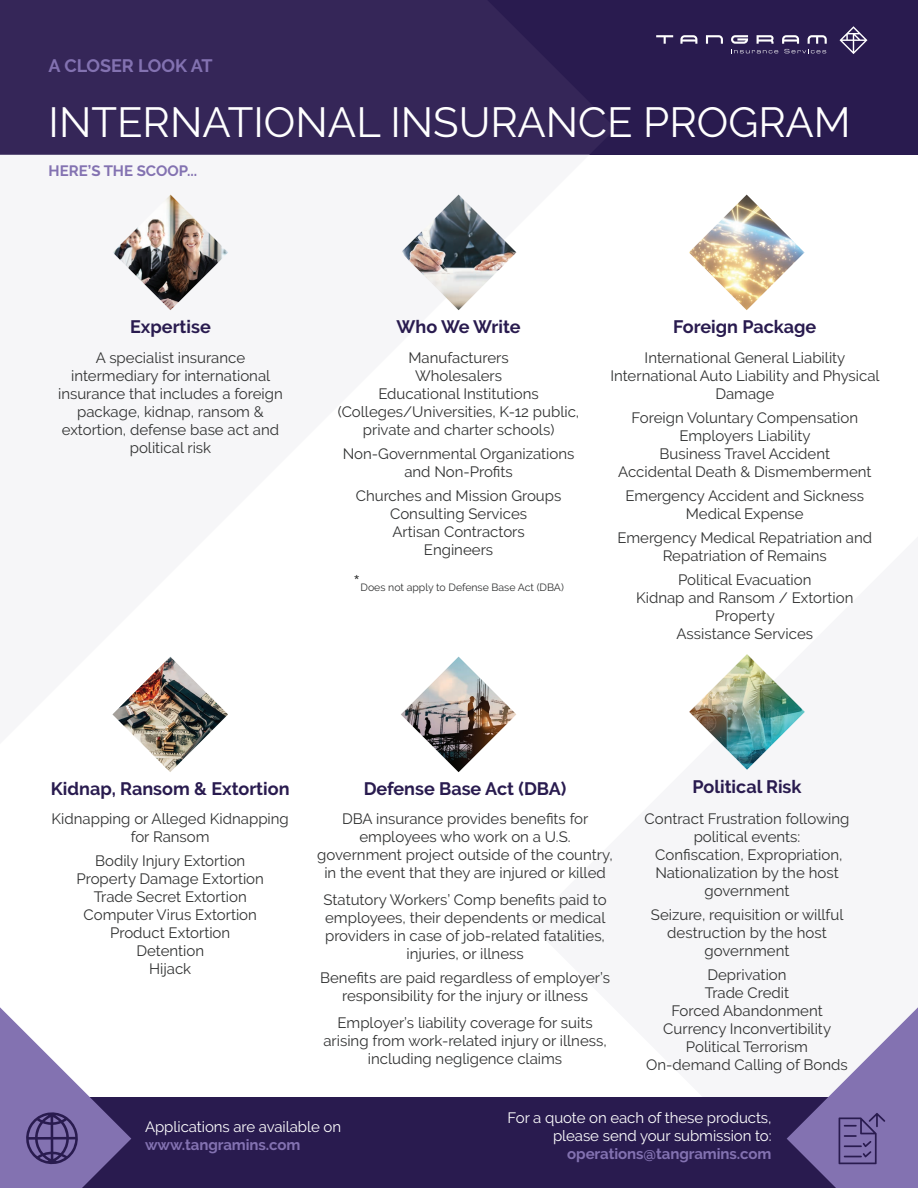
<style>
.page{position:relative;width:918px;height:1188px;background:#fff}
.page>*{position:absolute;margin:0;border:0;box-sizing:border-box;transform-origin:0 0}
.t1{font:42px "Raleway";color:#fff}
.t2{font:700 18px "Raleway";color:#291b4f}
.t3{font:700 18px "Raleway";color:#8372b1}
.t4{font:15px/18px "Raleway";color:#313232;text-align:center}
.t5{font:15px/18px "Raleway";letter-spacing:-.005em;color:#fff;text-align:right}
.t6{font:700 15px "Raleway";letter-spacing:-.005em;color:#8372b1}
.t7{font:10.5px "Raleway";color:#313232}
.s1{font-size:22.5px}
</style>
<div class="page">
<div style="left:0;top:0;width:918px;height:154px;background:#291b4f"></div>
<svg style="left:0;top:0;width:615px;height:154px;fill:#352658"></svg>
<svg style="left:840px;top:26px;width:27px;height:28px"></svg>
<svg style="left:656px;top:35px;width:17px;height:9px"></svg>
<svg style="left:680px;top:35px;width:17px;height:9px"></svg>
<svg style="left:706px;top:35px;width:17px;height:9px"></svg>
<svg style="left:731px;top:35px;width:96px;height:18px"></svg>
<img style="left:401px;top:195px;width:115px;height:115px">
<img style="left:689px;top:195px;width:116px;height:115px">
<img style="left:113px;top:195px;width:115px;height:115px">
<img style="left:112px;top:657px;width:116px;height:115px">
<img style="left:401px;top:657px;width:115px;height:115px">
<img style="left:689px;top:654px;width:116px;height:116px">
<div style="left:0;top:1097px;width:918px;height:91px;background:#291b4f"></div>
<svg style="left:787px;top:1007px;width:131px;height:181px"></svg>
<svg style="left:0;top:1007px;width:131px;height:181px"></svg>
<p class="t3" style="left:49px;top:55px;width:166px">A CLOSER LOOK AT</p>
<h1 class="t1" style="left:49px;top:97px;width:804px">INTERNATIONAL INSURANCE PROGRAM</h1>
<p class="t6" style="left:49px;top:162px;width:150px">HERE’S THE SCOOP...</p>
<p class="t2" style="left:130px;top:317px;width:82px">Expertise</p>
<p class="t4" style="left:58px;top:349px;width:226px">A specialist insurance intermediary for international insurance that includes a foreign package, kidnap, ransom &amp; extortion, defense base act and political risk</p>
<p class="t2" style="left:397px;top:317px;width:126px">Who We Write</p>
<p class="t4" style="left:338px;top:349px;width:243px">Manufacturers<br>Wholesalers<br>Educational Institutions (Colleges/Universities, K-12 public, private and charter schools)</p>
<p class="t4" style="left:343px;top:445px;width:233px">Non-Governmental Organizations and Non-Profits</p>
<p class="t4" style="left:356px;top:487px;width:207px">Churches and Mission Groups<br>Consulting Services<br>Artisan Contractors<br>Engineers</p>
<p class="t7" style="left:353px;top:581px;width:212px"><span class="s1">*</span>Does not apply to Defense Base Act (DBA)</p>
<p class="t2" style="left:673px;top:317px;width:145px">Foreign Package</p>
<p class="t4" style="left:610px;top:349px;width:271px">International General Liability<br>International Auto Liability and Physical<br>Damage</p>
<p class="t4" style="left:618px;top:409px;width:255px">Foreign Voluntary Compensation<br>Employers Liability<br>Business Travel Accident<br>Accidental Death &amp; Dismemberment</p>
<p class="t4" style="left:626px;top:487px;width:240px">Emergency Accident and Sickness<br>Medical Expense</p>
<p class="t4" style="left:617px;top:529px;width:256px">Emergency Medical Repatriation and<br>Repatriation of Remains</p>
<p class="t4" style="left:636px;top:571px;width:219px">Political Evacuation<br>Kidnap and Ransom / Extortion<br>Property<br>Assistance Services</p>
<p class="t2" style="left:51px;top:779px;width:240px">Kidnap, Ransom &amp; Extortion</p>
<p class="t4" style="left:52px;top:810px;width:239px">Kidnapping or Alleged Kidnapping for Ransom</p>
<p class="t4" style="left:77px;top:852px;width:189px">Bodily Injury Extortion<br>Property Damage Extortion<br>Trade Secret Extortion<br>Computer Virus Extortion<br>Product Extortion<br>Detention<br>Hijack</p>
<p class="t2" style="left:364px;top:779px;width:204px">Defense Base Act (DBA)</p>
<p class="t4" style="left:317px;top:810px;width:297px">DBA insurance provides benefits for employees who work on a U.S. government project outside of the country, in the event that they are injured or killed</p>
<p class="t4" style="left:324px;top:891px;width:285px">Statutory Workers’ Comp benefits paid to employees, their dependents or medical providers in case of job-related fatalities, injuries, or illness</p>
<p class="t4" style="left:320px;top:969px;width:291px">Benefits are paid regardless of employer’s responsibility for the injury or illness</p>
<p class="t4" style="left:323px;top:1014px;width:285px">Employer’s liability coverage for suits arising from work-related injury or illness, including negligence claims</p>
<p class="t2" style="left:692px;top:776px;width:111px">Political Risk</p>
<p class="t4" style="left:645px;top:810px;width:206px">Contract Frustration following political events:<br>Confiscation, Expropriation,<br>Nationalization by the host government</p>
<p class="t4" style="left:651px;top:906px;width:194px">Seizure, requisition or willful destruction by the host government</p>
<p class="t4" style="left:646px;top:966px;width:203px">Deprivation<br>Trade Credit<br>Forced Abandonment<br>Currency Inconvertibility<br>Political Terrorism<br>On-demand Calling of Bonds</p>
<p class="t5" style="left:145px;top:1118px;width:198px">Applications are available on</p>
<p class="t6" style="left:145px;top:1137px;width:157px">www.tangramins.com</p>
<p class="t5" style="left:508px;top:1109px;width:265px">For a quote on each of these products, please send your submission to:</p>
<p class="t6" style="left:567px;top:1146px;width:206px">operations@tangramins.com</p>
</div>
